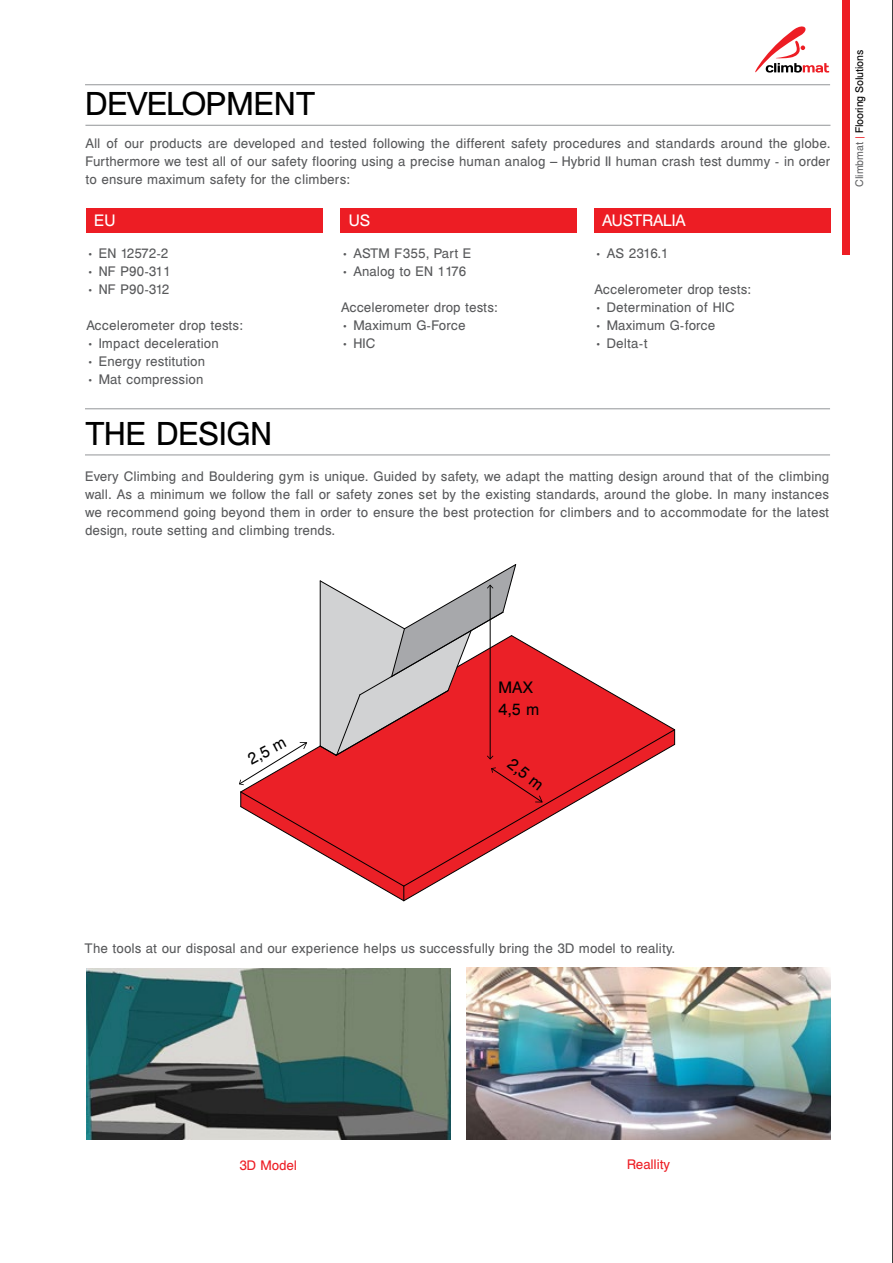
<style>
.page{position:relative;width:893px;height:1263px;background:#fff}
.page>*{position:absolute;margin:0;border:0;box-sizing:border-box;transform-origin:0 0}
.t1{font:36px "Helen Bg";letter-spacing:-.01em;color:#000}
.t2{font:18px/21.6px "Helen Bg";color:#000}
.t3{font:18px "Helen Bg";color:#fff}
.t4{font:15px/18px "Helen Bg";letter-spacing:.01em;color:#58595b;text-align:justify}
.t5{font:15px "Helen Bg";color:#ed1d24}
.t6{font:12px "Helen Bg";letter-spacing:-.01em;color:#000}
.s1{color:#636466}
.s2{color:#ed1d24}
</style>
<div class="page">
<div style="left:842px;top:0;width:7px;height:255px;background:#ed1d24"></div>
<svg style="left:755px;top:26px;width:74px;height:47px"></svg>
<hr style="left:892px;top:0;width:1px;height:1263px;background:#000">
<hr style="left:85px;top:125px;width:745px;height:1px;background:#939598">
<hr style="left:85px;top:84px;width:745px;height:1px;background:#939598">
<hr style="left:85px;top:408px;width:745px;height:1px;background:#939598">
<div style="left:86px;top:209px;width:236px;height:24px;background:#ed1d24"></div>
<div style="left:340px;top:209px;width:237px;height:24px;background:#ed1d24"></div>
<div style="left:594px;top:209px;width:236px;height:24px;background:#ed1d24"></div>
<hr style="left:85px;top:454px;width:745px;height:1px;background:#939598">
<img style="left:466px;top:968px;width:364px;height:171px">
<img style="left:86px;top:968px;width:364px;height:171px">
<svg style="left:239px;top:564px;width:436px;height:337px"></svg>
<h1 class="t1" style="left:85px;top:90px;width:232px">DEVELOPMENT</h1>
<p class="t4" style="left:85px;top:135px;width:747px">All of our products are developed and tested following the different safety procedures and standards around the globe.<br>Furthermore we test all of our safety flooring using a precise human analog – Hybrid II human crash test dummy - in order to ensure maximum safety for the climbers:</p>
<p class="t3" style="left:94px;top:214px;width:23px">EU</p>
<p class="t3" style="left:349px;top:214px;width:23px">US</p>
<p class="t3" style="left:602px;top:214px;width:85px">AUSTRALIA</p>
<p class="t4" style="left:86px;top:245px;width:83px">• EN 12572-2</p>
<p class="t4" style="left:86px;top:263px;width:86px">• NF P90-311</p>
<p class="t4" style="left:86px;top:281px;width:85px">• NF P90-312</p>
<p class="t4" style="left:86px;top:317px;width:158px">Accelerometer drop tests:</p>
<p class="t4" style="left:86px;top:335px;width:134px">• Impact deceleration</p>
<p class="t4" style="left:86px;top:353px;width:120px">• Energy restitution</p>
<p class="t4" style="left:86px;top:371px;width:119px">• Mat compression</p>
<p class="t4" style="left:341px;top:245px;width:132px">• ASTM F355, Part E</p>
<p class="t4" style="left:341px;top:263px;width:127px">• Analog to EN 1176</p>
<p class="t4" style="left:341px;top:299px;width:158px">Accelerometer drop tests:</p>
<p class="t4" style="left:341px;top:317px;width:126px">• Maximum G-Force</p>
<p class="t4" style="left:341px;top:335px;width:36px">• HIC</p>
<p class="t4" style="left:594px;top:245px;width:76px">• AS 2316.1</p>
<p class="t4" style="left:594px;top:281px;width:158px">Accelerometer drop tests:</p>
<p class="t4" style="left:594px;top:299px;width:142px">• Determination of HIC</p>
<p class="t4" style="left:594px;top:317px;width:123px">• Maximum G-force</p>
<p class="t4" style="left:594px;top:335px;width:55px">• Delta-t</p>
<h1 class="t1" style="left:85px;top:420px;width:189px">THE DESIGN</h1>
<p class="t4" style="left:85px;top:468px;width:746px">Every Climbing and Bouldering gym is unique. Guided by safety, we adapt the matting design around that of the climbing wall. As a minimum we follow the fall or safety zones set by the existing standards, around the globe. In many instances we recommend going beyond them in order to ensure the best protection for climbers and to accommodate for the latest design, route setting and climbing trends.</p>
<p class="t6" style="left:855px;top:187px;width:138px;rotate:-90deg"><span class="s1">Climbmat</span> <span class="s2">|</span> Flooring Solutions</p>
<p class="t2" style="left:244px;top:751px;width:42px;rotate:-28deg">2,5 m</p>
<p class="t2" style="left:499px;top:678px;width:42px">MAX<br>4,5 m</p>
<p class="t2" style="left:516px;top:754px;width:42px;rotate:38deg">2,5 m</p>
<p class="t4" style="left:85px;top:940px;width:592px">The tools at our disposal and our experience helps us successfully bring the 3D model to reality.</p>
<p class="t5" style="left:239px;top:1159px;width:59px">3D Model</p>
<p class="t5" style="left:627px;top:1159px;width:45px">Reallity</p>
</div>
